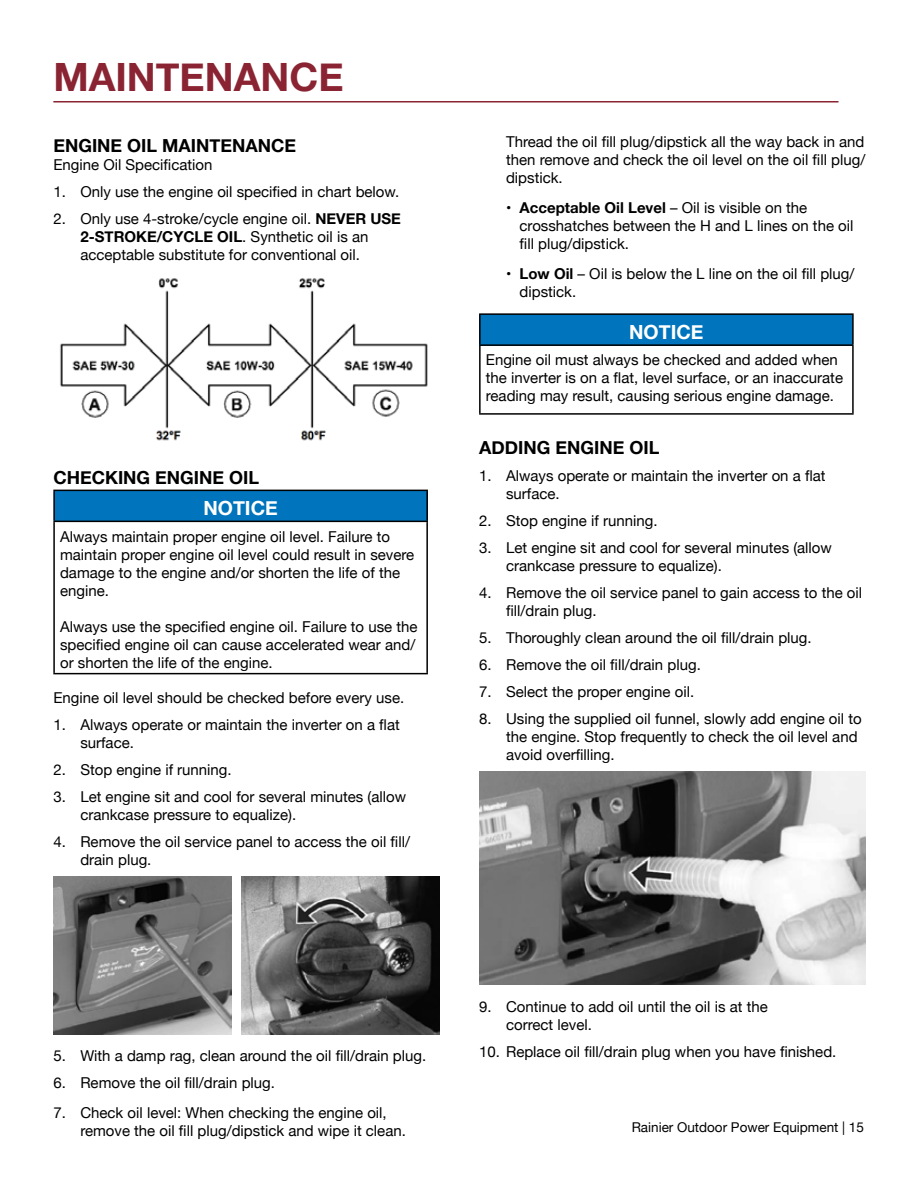
<style>
.page{position:relative;width:918px;height:1188px;background:#fff}
.page>*{position:absolute;margin:0;border:0;box-sizing:border-box;transform-origin:0 0}
.t1{font:700 39px "Helvetica Neue";color:#8a2432}
.t2{font:700 19.5px "Helvetica Neue";color:#fff}
.t3{font:700 18px "Helvetica Neue";color:#000}
.t4{font:15px/18px "Helvetica Neue";color:#000}
.t5{font:13.5px "Helvetica Neue";color:#000}
.s1{font-weight:700}
</style>
<div class="page">
<div style="left:480px;top:314px;width:373px;height:31px;background:#0074bc"></div>
<hr style="left:479px;top:344px;width:375px;height:2px;background:#000">
<hr style="left:479px;top:313px;width:375px;height:2px;background:#000">
<hr style="left:479px;top:315px;width:2px;height:29px;background:#000">
<hr style="left:852px;top:315px;width:2px;height:29px;background:#000">
<hr style="left:479px;top:346px;width:2px;height:67px;background:#000">
<hr style="left:852px;top:346px;width:2px;height:67px;background:#000">
<hr style="left:479px;top:413px;width:375px;height:2px;background:#000">
<img style="left:479px;top:772px;width:387px;height:213px">
<img style="left:60px;top:278px;width:368px;height:163px">
<div style="left:54px;top:490px;width:373px;height:31px;background:#0074bc"></div>
<hr style="left:53px;top:521px;width:375px;height:1px;background:#000">
<hr style="left:53px;top:490px;width:375px;height:1px;background:#000">
<hr style="left:53px;top:491px;width:2px;height:30px;background:#000">
<hr style="left:426px;top:491px;width:2px;height:30px;background:#000">
<hr style="left:53px;top:522px;width:2px;height:151px;background:#000">
<hr style="left:426px;top:522px;width:2px;height:151px;background:#000">
<hr style="left:53px;top:673px;width:375px;height:1px;background:#000">
<img style="left:53px;top:877px;width:179px;height:157px">
<img style="left:241px;top:877px;width:199px;height:157px">
<hr style="left:53px;top:101px;width:786px;height:2px;background:#8a2432">
<h1 class="t1" style="left:53px;top:46px;width:292px">MAINTENANCE</h1>
<p class="t3" style="left:53px;top:131px;width:244px">ENGINE OIL MAINTENANCE</p>
<p class="t4" style="left:53px;top:157px;width:161px">Engine Oil Specification</p>
<p class="t4" style="left:53px;top:184px;width:347px">1. Only use the engine oil specified in chart below.</p>
<p class="t4" style="left:80px;top:211px;width:322px;text-indent:-27px">2. Only use 4-stroke/cycle engine oil. <span class="s1">NEVER USE<br>2-STROKE/CYCLE OIL</span>. Synthetic oil is an acceptable substitute for conventional oil.</p>
<p class="t3" style="left:53px;top:463px;width:207px">CHECKING ENGINE OIL</p>
<h2 class="t2" style="left:203px;top:493px;width:76px">NOTICE</h2>
<p class="t4" style="left:60px;top:528px;width:356px">Always maintain proper engine oil level. Failure to maintain proper engine oil level could result in severe damage to the engine and/or shorten the life of the engine.</p>
<p class="t4" style="left:60px;top:618px;width:359px">Always use the specified engine oil. Failure to use the specified engine oil can cause accelerated wear and/ or shorten the life of the engine.</p>
<p class="t4" style="left:53px;top:689px;width:352px">Engine oil level should be checked before every use.</p>
<p class="t4" style="left:80px;top:716px;width:321px;text-indent:-27px">1. Always operate or maintain the inverter on a flat surface.</p>
<p class="t4" style="left:53px;top:761px;width:180px">2. Stop engine if running.</p>
<p class="t4" style="left:80px;top:788px;width:327px;text-indent:-27px">3. Let engine sit and cool for several minutes (allow crankcase pressure to equalize).</p>
<p class="t4" style="left:80px;top:833px;width:331px;text-indent:-27px">4. Remove the oil service panel to access the oil fill/ drain plug.</p>
<p class="t4" style="left:53px;top:1048px;width:374px">5. With a damp rag, clean around the oil fill/drain plug.</p>
<p class="t4" style="left:53px;top:1075px;width:223px">6. Remove the oil fill/drain plug.</p>
<p class="t4" style="left:80px;top:1105px;width:327px;text-indent:-27px">7. Check oil level: When checking the engine oil, remove the oil fill plug/dipstick and wipe it clean.</p>
<p class="t4" style="left:506px;top:133px;width:361px;text-align:justify">Thread the oil fill plug/dipstick all the way back in and then remove and check the oil level on the oil fill plug/ dipstick.</p>
<p class="t4" style="left:520px;top:199px;width:335px;text-indent:-14px"><span class="s1">• Acceptable Oil Level</span> – Oil is visible on the crosshatches between the H and L lines on the oil fill plug/dipstick.</p>
<p class="t4" style="left:520px;top:265px;width:336px;text-indent:-14px"><span class="s1">• Low Oil</span> – Oil is below the L line on the oil fill plug/ dipstick.</p>
<h2 class="t2" style="left:629px;top:317px;width:76px">NOTICE</h2>
<p class="t4" style="left:486px;top:352px;width:359px">Engine oil must always be checked and added when the inverter is on a flat, level surface, or an inaccurate reading may result, causing serious engine damage.</p>
<p class="t3" style="left:479px;top:433px;width:182px">ADDING ENGINE OIL</p>
<p class="t4" style="left:506px;top:467px;width:321px;text-indent:-27px">1. Always operate or maintain the inverter on a flat surface.</p>
<p class="t4" style="left:479px;top:512px;width:180px">2. Stop engine if running.</p>
<p class="t4" style="left:506px;top:539px;width:327px;text-indent:-27px">3. Let engine sit and cool for several minutes (allow crankcase pressure to equalize).</p>
<p class="t4" style="left:506px;top:584px;width:358px;text-indent:-27px">4. Remove the oil service panel to gain access to the oil fill/drain plug.</p>
<p class="t4" style="left:479px;top:629px;width:334px">5. Thoroughly clean around the oil fill/drain plug.</p>
<p class="t4" style="left:479px;top:656px;width:223px">6. Remove the oil fill/drain plug.</p>
<p class="t4" style="left:479px;top:683px;width:217px">7. Select the proper engine oil.</p>
<p class="t4" style="left:506px;top:710px;width:357px;text-indent:-27px">8. Using the supplied oil funnel, slowly add engine oil to the engine. Stop frequently to check the oil level and avoid overfilling.</p>
<p class="t4" style="left:506px;top:998px;width:263px;text-indent:-27px">9. Continue to add oil until the oil is at the correct level.</p>
<p class="t4" style="left:479px;top:1043px;width:359px">10. Replace oil fill/drain plug when you have finished.</p>
<p class="t5" style="left:632px;top:1117px;width:234px">Rainier Outdoor Power Equipment | 15</p>
</div>
